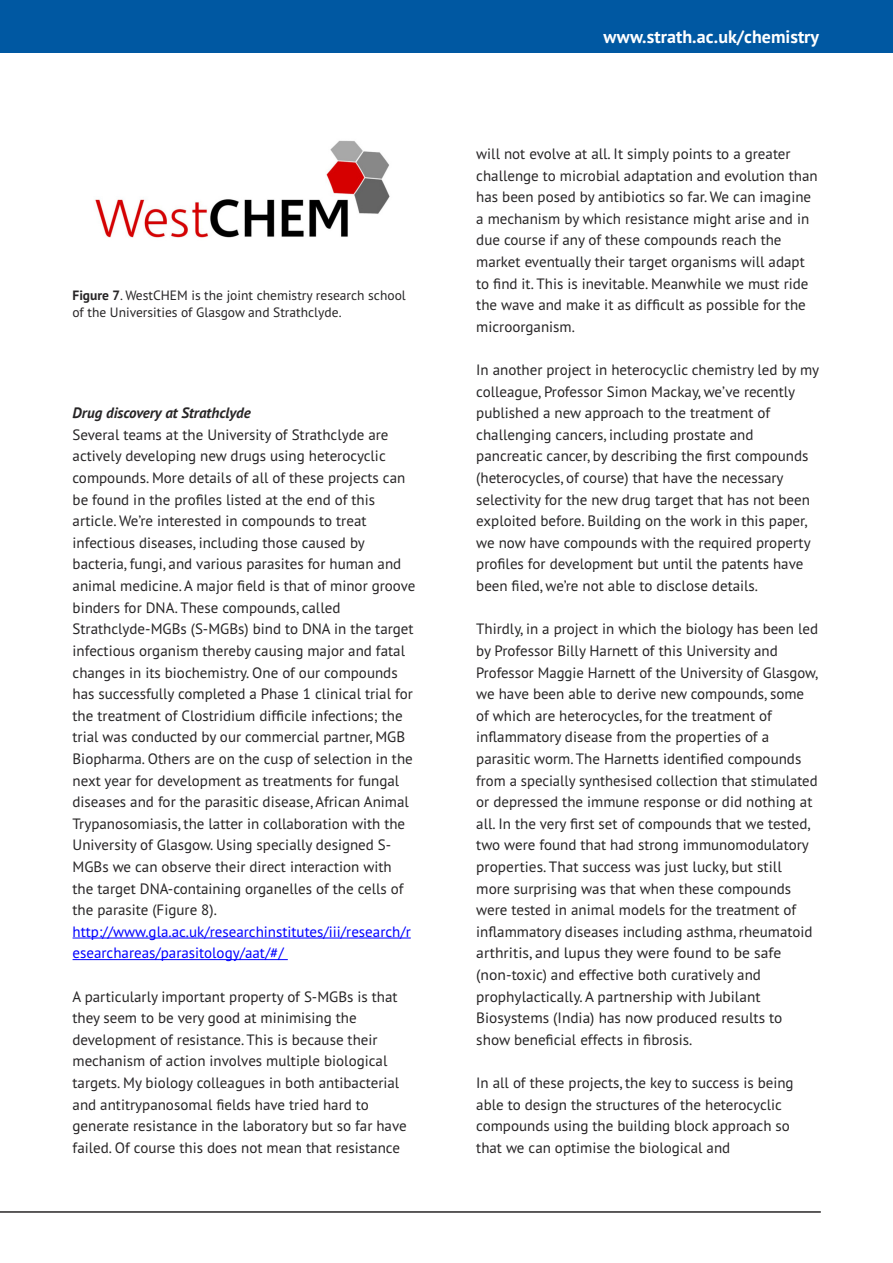
<style>
.page{position:relative;width:893px;height:1263px;background:#fff}
.page>*{position:absolute;margin:0;border:0;box-sizing:border-box;transform-origin:0 0}
.t1{font:700 18px "PT Sans";color:#fff}
.t2{font:15px/21.6px "PT Sans";color:#272526}
.t3{font:15px/21.6px "PT Sans";color:#00f}
.t4{font:italic 700 15px "PT Sans";color:#272526}
.t5{font:13.5px/16.5px "PT Sans";color:#272526}
.s1{font-weight:700}
</style>
<div class="page">
<hr style="left:73px;top:938px;width:338px;height:1px;background:#00f">
<hr style="left:73px;top:959px;width:215px;height:1px;background:#00f">
<div style="left:0;top:0;width:893px;height:53px;background:#0058a2"></div>
<img style="left:95px;top:140px;width:295px;height:98px">
<hr style="left:0;top:1211px;width:821px;height:2px;background:#272526">
<p class="t5" style="left:72px;top:287px;width:335px"><span class="s1">Figure 7</span>. WestCHEM is the joint chemistry research school of the Universities of Glasgow and Strathclyde.</p>
<p class="t4" style="left:73px;top:403px;width:180px">Drug discovery at Strathclyde</p>
<p class="t2" style="left:73px;top:423px;width:344px">Several teams at the University of Strathclyde are actively developing new drugs using heterocyclic compounds. More details of all of these projects can be found in the profiles listed at the end of this article. We’re interested in compounds to treat infectious diseases, including those caused by bacteria, fungi, and various parasites for human and animal medicine. A major field is that of minor groove binders for DNA. These compounds, called Strathclyde-MGBs (S-MGBs) bind to DNA in the target infectious organism thereby causing major and fatal changes in its biochemistry. One of our compounds has successfully completed a Phase 1 clinical trial for the treatment of Clostridium difficile infections; the trial was conducted by our commercial partner, MGB Biopharma. Others are on the cusp of selection in the next year for development as treatments for fungal diseases and for the parasitic disease, African Animal Trypanosomiasis, the latter in collaboration with the University of Glasgow. Using specially designed S-MGBs we can observe their direct interaction with the target DNA-containing organelles of the cells of the parasite (Figure 8).</p>
<p class="t3" style="left:73px;top:920px;width:340px">http://www.gla.ac.uk/researchinstitutes/iii/research/r esearchareas/parasitology/aat/#/</p>
<p class="t2" style="left:73px;top:985px;width:336px">A particularly important property of S-MGBs is that they seem to be very good at minimising the development of resistance. This is because their mechanism of action involves multiple biological targets. My biology colleagues in both antibacterial and antitrypanosomal fields have tried hard to generate resistance in the laboratory but so far have failed. Of course this does not mean that resistance</p>
<p class="t1" style="left:603px;top:24px;width:217px">www.strath.ac.uk/chemistry</p>
<p class="t2" style="left:476px;top:143px;width:343px">will not evolve at all. It simply points to a greater challenge to microbial adaptation and evolution than has been posed by antibiotics so far. We can imagine a mechanism by which resistance might arise and in due course if any of these compounds reach the market eventually their target organisms will adapt to find it. This is inevitable. Meanwhile we must ride the wave and make it as difficult as possible for the microorganism.</p>
<p class="t2" style="left:476px;top:359px;width:344px">In another project in heterocyclic chemistry led by my colleague, Professor Simon Mackay, we’ve recently published a new approach to the treatment of challenging cancers, including prostate and pancreatic cancer, by describing the first compounds (heterocycles, of course) that have the necessary selectivity for the new drug target that has not been exploited before. Building on the work in this paper, we now have compounds with the required property profiles for development but until the patents have been filed, we’re not able to disclose details.</p>
<p class="t2" style="left:476px;top:618px;width:343px">Thirdly, in a project in which the biology has been led by Professor Billy Harnett of this University and Professor Maggie Harnett of the University of Glasgow, we have been able to derive new compounds, some of which are heterocycles, for the treatment of inflammatory disease from the properties of a parasitic worm. The Harnetts identified compounds from a specially synthesised collection that stimulated or depressed the immune response or did nothing at all. In the very first set of compounds that we tested, two were found that had strong immunomodulatory properties. That success was just lucky, but still more surprising was that when these compounds were tested in animal models for the treatment of inflammatory diseases including asthma, rheumatoid arthritis, and lupus they were found to be safe (non-toxic) and effective both curatively and prophylactically. A partnership with Jubilant Biosystems (India) has now produced results to show beneficial effects in fibrosis.</p>
<p class="t2" style="left:476px;top:1071px;width:319px">In all of these projects, the key to success is being able to design the structures of the heterocyclic compounds using the building block approach so that we can optimise the biological and</p>
</div>
